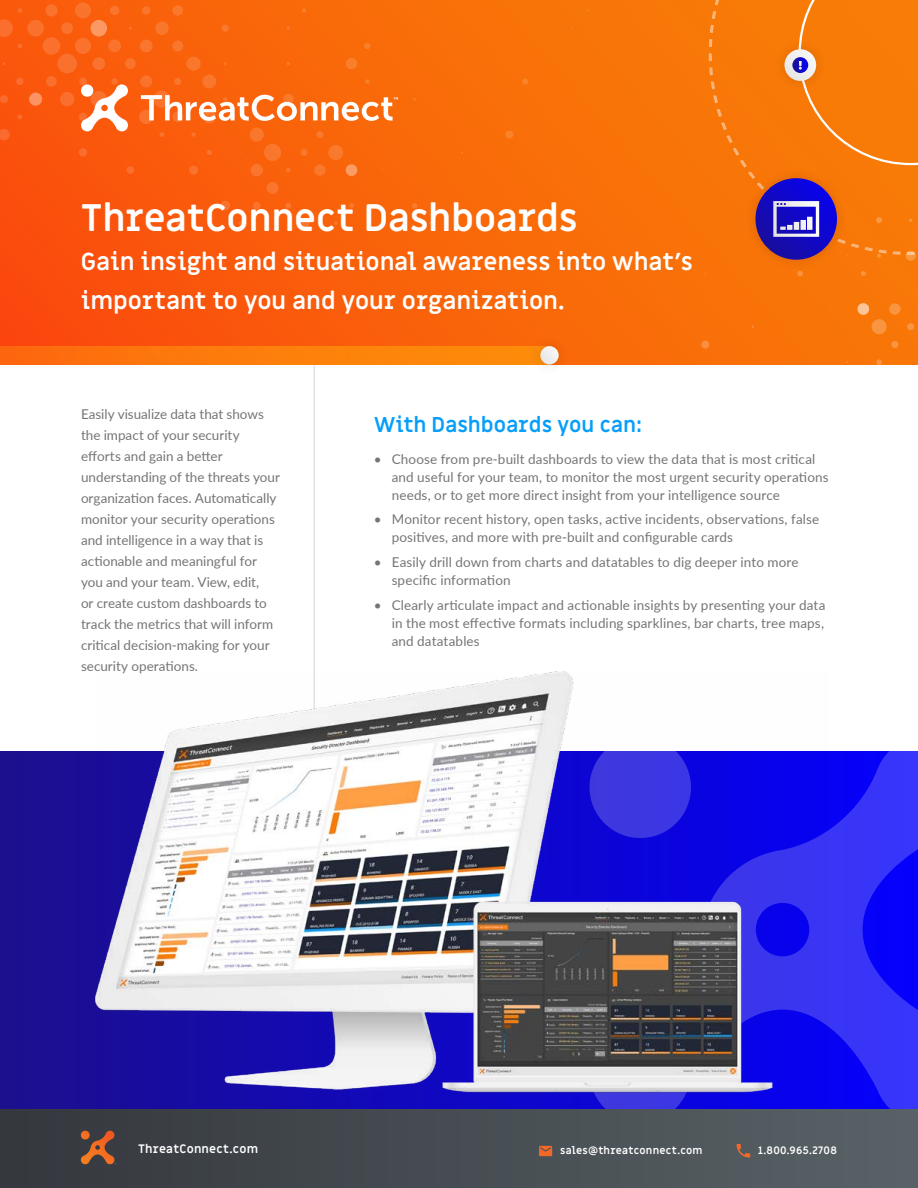
<style>
.page{position:relative;width:918px;height:1188px;background:#fff}
.page>*{position:absolute;margin:0;border:0;box-sizing:border-box;transform-origin:0 0}
.t1{font:700 37.5px "Miriam Libre";letter-spacing:-.005em;color:#fff}
.t2{font:700 24px/39px "Miriam Libre";color:#fff}
.t3{font:700 21px "Miriam Libre";color:#079efa}
.t4{font:13.5px/21px "Lato";letter-spacing:.005em;color:#757575}
.t5{font:700 12px "Miriam Libre";letter-spacing:.02em;color:#fff}
.t6{font:700 10.5px "Miriam Libre";letter-spacing:.025em;color:#fff}
</style>
<div class="page">
<hr style="left:314px;top:364px;width:1px;height:397px;background:#e3e3e3">
<div style="left:0;top:1107px;width:918px;height:81px;background:linear-gradient(to right,#34383e,#586266)"></div>
<div style="left:0;top:751px;width:918px;height:357px;background:#1b0f92"></div>
<svg style="left:829px;top:751px;width:89px;height:357px;background:#2622f8"></svg>
<img style="left:96px;top:672px;width:733px;height:436px">
<div style="left:0;top:0;width:918px;height:364px;background:linear-gradient(to right,#fa530c,#f87b07)"></div>
<svg style="left:123px;top:0;width:15px;height:1px"></svg>
<svg style="left:302px;top:8px;width:4px;height:5px"></svg>
<div style="left:172px;top:5px;width:11px;height:11px;background:#f9792c;border-radius:50%"></div>
<div style="left:142px;top:6px;width:8px;height:9px;background:#f9772c;border-radius:50%"></div>
<div style="left:110px;top:6px;width:9px;height:9px;background:#fa752d;border-radius:50%"></div>
<div style="left:75px;top:2px;width:16px;height:16px;background:#fa732d;border-radius:50%"></div>
<svg style="left:45px;top:4px;width:13px;height:13px"></svg>
<svg style="left:18px;top:8px;width:4px;height:5px"></svg>
<div style="left:222px;top:25px;width:7px;height:7px;background:#f97a2c;border-radius:50%"></div>
<div style="left:155px;top:21px;width:14px;height:14px;background:#f9772c;border-radius:50%"></div>
<div style="left:61px;top:22px;width:12px;height:12px;background:#fa722d;border-radius:50%"></div>
<div style="left:27px;top:20px;width:17px;height:17px;background:#fa712d;border-radius:50%"></div>
<svg style="left:0;top:19px;width:13px;height:18px"></svg>
<div style="left:364px;top:43px;width:7px;height:6px;background:#f97f2b;border-radius:50%"></div>
<div style="left:172px;top:40px;width:11px;height:11px;background:#f9772c;border-radius:50%"></div>
<div style="left:140px;top:40px;width:13px;height:12px;background:#fa752d;border-radius:50%"></div>
<div style="left:108px;top:39px;width:13px;height:13px;background:#fa732d;border-radius:50%"></div>
<div style="left:75px;top:38px;width:16px;height:16px;background:#fa722d;border-radius:50%"></div>
<div style="left:43px;top:37px;width:17px;height:18px;background:#fa712d;border-radius:50%"></div>
<svg style="left:17px;top:43px;width:5px;height:5px"></svg>
<div style="left:346px;top:58px;width:11px;height:11px;background:#f97f2b;border-radius:50%"></div>
<div style="left:186px;top:57px;width:15px;height:14px;background:#f9772c;border-radius:50%"></div>
<div style="left:125px;top:58px;width:11px;height:11px;background:#fa732d;border-radius:50%"></div>
<div style="left:92px;top:57px;width:13px;height:13px;background:#fa722d;border-radius:50%"></div>
<svg style="left:522px;top:79px;width:6px;height:5px"></svg>
<svg style="left:365px;top:79px;width:5px;height:5px"></svg>
<div style="left:202px;top:74px;width:14px;height:14px;background:#f9772c;border-radius:50%"></div>
<div style="left:174px;top:78px;width:7px;height:7px;background:#fa752d;border-radius:50%"></div>
<div style="left:140px;top:75px;width:12px;height:12px;background:#fa732d;border-radius:50%"></div>
<div style="left:111px;top:78px;width:7px;height:7px;background:#fa722d;border-radius:50%"></div>
<div style="left:79px;top:78px;width:8px;height:7px;background:#fa712d;border-radius:50%"></div>
<div style="left:46px;top:76px;width:11px;height:11px;background:#fa6e2e;border-radius:50%"></div>
<div style="left:16px;top:78px;width:7px;height:7px;background:#fa6d2e;border-radius:50%"></div>
<div style="left:283px;top:94px;width:11px;height:11px;background:#f97a2b;border-radius:50%"></div>
<div style="left:153px;top:91px;width:18px;height:17px;background:#fa742d;border-radius:50%"></div>
<div style="left:60px;top:92px;width:14px;height:14px;background:#fa6e2e;border-radius:50%"></div>
<div style="left:0;top:95px;width:8px;height:8px;background:#fa6b2e;border-radius:50%"></div>
<svg style="left:203px;top:110px;width:13px;height:14px"></svg>
<div style="left:172px;top:112px;width:11px;height:10px;background:#fa732d;border-radius:50%"></div>
<div style="left:139px;top:110px;width:14px;height:14px;background:#fa722d;border-radius:50%"></div>
<div style="left:79px;top:113px;width:8px;height:8px;background:#fa6e2e;border-radius:50%"></div>
<svg style="left:17px;top:114px;width:5px;height:5px"></svg>
<div style="left:505px;top:131px;width:8px;height:8px;background:#f9822b;border-radius:50%"></div>
<div style="left:316px;top:131px;width:7px;height:7px;background:#f97a2c;border-radius:50%"></div>
<div style="left:250px;top:128px;width:14px;height:14px;background:#f9772c;border-radius:50%"></div>
<svg style="left:191px;top:132px;width:5px;height:5px"></svg>
<svg style="left:159px;top:132px;width:6px;height:5px"></svg>
<svg style="left:0;top:129px;width:10px;height:11px"></svg>
<div style="left:328px;top:145px;width:15px;height:15px;background:#f97a2c;border-radius:50%"></div>
<div style="left:301px;top:149px;width:7px;height:7px;background:#f9792c;border-radius:50%"></div>
<svg style="left:207px;top:150px;width:5px;height:5px"></svg>
<div style="left:79px;top:148px;width:8px;height:9px;background:#fa6d2e;border-radius:50%"></div>
<svg style="left:314px;top:164px;width:12px;height:12px"></svg>
<svg style="left:286px;top:168px;width:5px;height:5px"></svg>
<div style="left:251px;top:164px;width:12px;height:12px;background:#fa752d;border-radius:50%"></div>
<div style="left:189px;top:166px;width:9px;height:9px;background:#fa732d;border-radius:50%"></div>
<div style="left:127px;top:166px;width:7px;height:8px;background:#fa6f2e;border-radius:50%"></div>
<div style="left:57px;top:54px;width:20px;height:19px;background:#fa712d;border-radius:50%"></div>
<div style="left:264px;top:144px;width:17px;height:17px;background:#f9772c;border-radius:50%"></div>
<div style="left:267px;top:182px;width:12px;height:12px;background:#fa752d;border-radius:50%"></div>
<svg style="left:412px;top:203px;width:5px;height:5px"></svg>
<svg style="left:349px;top:203px;width:5px;height:5px"></svg>
<svg style="left:285px;top:203px;width:6px;height:6px"></svg>
<div style="left:253px;top:202px;width:8px;height:7px;background:#fa742d;border-radius:50%"></div>
<div style="left:220px;top:201px;width:10px;height:10px;background:#fa732d;border-radius:50%"></div>
<svg style="left:334px;top:222px;width:4px;height:3px"></svg>
<div style="left:299px;top:218px;width:10px;height:10px;background:#fa762d;border-radius:50%"></div>
<svg style="left:239px;top:221px;width:4px;height:5px"></svg>
<svg style="left:176px;top:222px;width:4px;height:3px"></svg>
<svg style="left:333px;top:256px;width:6px;height:6px"></svg>
<svg style="left:303px;top:257px;width:3px;height:4px"></svg>
<div style="left:91px;top:20px;width:16px;height:17px;background:#fb9863;border-radius:50%"></div>
<div style="left:29px;top:93px;width:13px;height:13px;background:#fb9364;border-radius:50%"></div>
<div style="left:346px;top:164px;width:11px;height:12px;background:#fb9d63;border-radius:50%"></div>
<svg style="left:876px;top:359px;width:6px;height:5px"></svg>
<div style="left:701px;top:341px;width:8px;height:7px;background:#fa8f40;border-radius:50%"></div>
<div style="left:891px;top:341px;width:7px;height:7px;background:#f99540;border-radius:50%"></div>
<div style="left:872px;top:319px;width:15px;height:15px;background:#f99540;border-radius:50%"></div>
<div style="left:907px;top:323px;width:7px;height:7px;background:#f99540;border-radius:50%"></div>
<svg style="left:889px;top:303px;width:12px;height:12px"></svg>
<svg style="left:797px;top:272px;width:6px;height:4px"></svg>
<svg style="left:861px;top:271px;width:5px;height:5px"></svg>
<svg style="left:906px;top:251px;width:10px;height:10px"></svg>
<svg style="left:857px;top:303px;width:12px;height:12px"></svg>
<svg style="left:539px;top:1146px;width:13px;height:10px"></svg>
<svg style="left:737px;top:1144px;width:13px;height:14px"></svg>
<div style="left:708px;top:0;width:210px;height:256px;background:#f87807"></div>
<svg style="left:81px;top:1131px;width:35px;height:34px"></svg>
<div style="left:743px;top:166px;width:106px;height:106px;background:#000;opacity:.13"></div>
<svg style="left:755px;top:178px;width:82px;height:82px;background:#160bbf"></svg>
<div style="left:0;top:346px;width:549px;height:18px;background:linear-gradient(to right,#fd690e,#fd9009)"></div>
<div style="left:529px;top:335px;width:41px;height:41px;background:#000;opacity:.13"></div>
<svg style="left:540px;top:346px;width:19px;height:18px"></svg>
<div style="left:773px;top:38px;width:55px;height:55px;background:#f77906"></div>
<svg style="left:784px;top:49px;width:32px;height:32px"></svg>
<svg style="left:792px;top:0;width:126px;height:165px;background:#f57e13"></svg>
<svg style="left:81px;top:84px;width:50px;height:47px"></svg>
<svg style="left:141px;top:95px;width:257px;height:26px"></svg>
<svg style="left:773px;top:201px;width:46px;height:36px"></svg>
<h1 class="t1" style="left:81px;top:194px;width:498px">ThreatConnect Dashboards</h1>
<h2 class="t2" style="left:81px;top:243px;width:613px">Gain insight and situational awareness into what’s important to you and your organization.</h2>
<p class="t4" style="left:81px;top:403px;width:200px">Easily visualize data that shows the impact of your security efforts and gain a better understanding of the threats your organization faces. Automatically monitor your security operations and intelligence in a way that is actionable and meaningful for you and your team. View, edit,<br>or create custom dashboards to track the metrics that will inform critical decision-making for your security operations.</p>
<h3 class="t3" style="left:374px;top:412px;width:270px">With Dashboards you can:</h3>
<p class="t4" style="left:392px;top:449px;width:438px;line-height:18px;text-indent:-18px">• Choose from pre-built dashboards to view the data that is most critical and useful for your team, to monitor the most urgent security operations needs, or to get more direct insight from your intelligence source</p>
<p class="t4" style="left:392px;top:510px;width:429px;line-height:18px;text-indent:-18px">• Monitor recent history, open tasks, active incidents, observations, false positives, and more with pre-built and configurable cards</p>
<p class="t4" style="left:392px;top:553px;width:409px;line-height:18px;text-indent:-18px">• Easily drill down from charts and datatables to dig deeper into more specific information</p>
<p class="t4" style="left:392px;top:595px;width:435px;line-height:18px;text-align:justify;text-indent:-18px">• Clearly articulate impact and actionable insights by presenting your data in the most effective formats including sparklines, bar charts, tree maps, and datatables</p>
<p class="t5" style="left:138px;top:1142px;width:122px">ThreatConnect.com</p>
<p class="t6" style="left:560px;top:1144px;width:144px">sales@threatconnect.com</p>
<p class="t6" style="left:758px;top:1144px;width:80px">1.800.965.2708</p>
</div>
